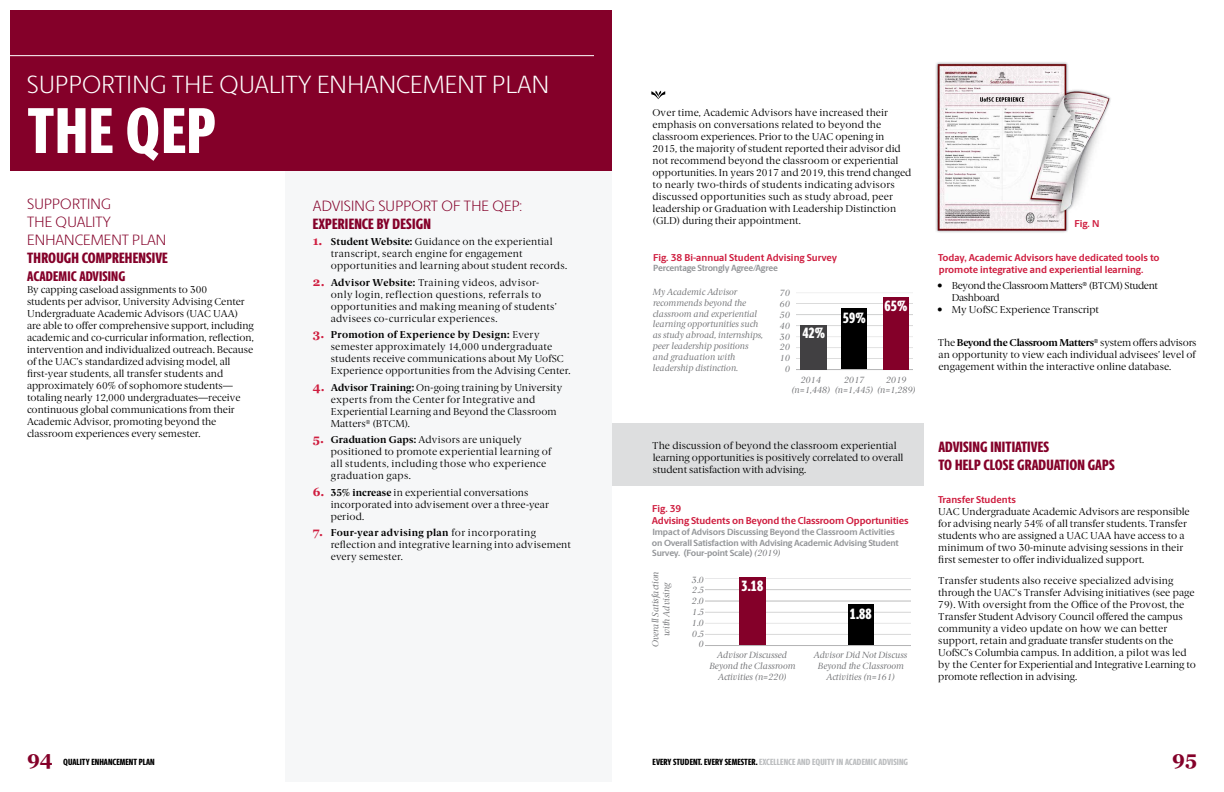
<style>
.page{position:relative;width:1224px;height:792px;background:#fff}
.page>*{position:absolute;margin:0;border:0;box-sizing:border-box;transform-origin:0 0}
.t1{font:800 65px "Berlingske Sans X Cn";letter-spacing:.015em;color:#fff}
.t2{font:300 25px "Berlingske Sans";letter-spacing:.005em;color:#fff}
.t3{font:700 20px "Georgia";color:#840029}
.t4{font:800 15px/18px "Berlingske Sans X Cn";letter-spacing:.005em;color:#840029}
.t5{font:300 15px/18px "Berlingske Sans";letter-spacing:.01em;color:#840029}
.t6{font:800 15px "Berlingske Sans X Cn";color:#fff}
.t7{font:800 14px "Berlingske Sans X Cn";letter-spacing:.005em;color:#840029}
.t8{font:10px/12px "Berlingske Serif";letter-spacing:.005em;color:#000}
.t9{font:10px/12px "Berlingske Serif";letter-spacing:.025em;color:#000}
.t10{font:700 10px/12px "Berlingske Sans";letter-spacing:-.01em;color:#cf1d3f}
.t11{font:10px/12px "Berlingske Serif";letter-spacing:.04em;color:#000}
.t12{font:10px/12px "Berlingske Serif";letter-spacing:.03em;color:#000}
.t13{font:10px/12px "Berlingske Serif";letter-spacing:-.03em;color:#000}
.t14{font:italic 9px/10.8px "Berlingske Serif";color:#6d6e71;text-align:center}
.t15{font:700 9px/10.8px "Berlingske Sans";letter-spacing:-.025em;color:#939598}
.t16{font:800 9px "Berlingske Sans X Cn";letter-spacing:.005em;color:#bcbec0}
.t17{font:800 9px "Berlingske Sans X Cn";letter-spacing:.005em;color:#000}
.s1{font-family:"Georgia";font-weight:700;font-size:12px;color:#cf1d3f}
.s2{font-weight:700}
.s3{font-family:"Berlingske Serif";font-weight:400;font-style:italic;color:#6d6e71}
.s4{color:#000}
</style>
<div class="page">
<div style="left:286px;top:171px;width:326px;height:621px;background:#f6f7f8"></div>
<div style="left:612px;top:423px;width:311px;height:63px;background:#dddedf"></div>
<div style="left:0;top:0;width:612px;height:171px;background:#840029"></div>
<hr style="left:9px;top:55px;width:585px;height:1px;background:#fff">
<svg style="left:651px;top:91px;width:14px;height:8px"></svg>
<img style="left:796px;top:292px;width:116px;height:78px">
<div style="left:801px;top:325px;width:26px;height:44px;background:#414042"></div>
<div style="left:842px;top:308px;width:25px;height:61px;background:#000"></div>
<div style="left:883px;top:297px;width:26px;height:72px;background:#840029"></div>
<img style="left:706px;top:577px;width:205px;height:69px">
<div style="left:740px;top:577px;width:26px;height:68px;background:#840029"></div>
<div style="left:848px;top:604px;width:26px;height:41px;background:#000"></div>
<img style="left:935px;top:62px;width:176px;height:171px">
<div style="left:0;top:0;width:1224px;height:792px;border:10px solid #fff"></div>
<h2 class="t2" style="left:27px;top:68px;width:524px">SUPPORTING THE QUALITY ENHANCEMENT PLAN</h2>
<h1 class="t1" style="left:28px;top:82px;width:189px">THE QEP</h1>
<h3 class="t5" style="left:27px;top:194px;width:141px">SUPPORTING<br>THE QUALITY<br>ENHANCEMENT PLAN</h3>
<h3 class="t4" style="left:27px;top:249px;width:142px">THROUGH COMPREHENSIVE</h3>
<h3 class="t7" style="left:27px;top:266px;width:100px">ACADEMIC ADVISING</h3>
<p class="t8" style="left:27px;top:284px;width:228px">By capping caseload assignments to 300<br>students per advisor, University Advising Center Undergraduate Academic Advisors (UAC UAA) are able to offer comprehensive support, including academic and co-curricular information, reflection, intervention and individualized outreach. Because of the UAC’s standardized advising model, all first-year students, all transfer students and approximately 60% of sophomore students— totaling nearly 12,000 undergraduates—receive continuous global communications from their Academic Advisor, promoting beyond the classroom experiences every semester.</p>
<h3 class="t5" style="left:313px;top:196px;width:211px">ADVISING SUPPORT OF THE QEP:</h3>
<h3 class="t4" style="left:313px;top:215px;width:119px">EXPERIENCE BY DESIGN</h3>
<p class="t9" style="left:331px;top:236px;width:238px;text-indent:-18px"><span class="s1">1.</span> <span class="s2">Student Website:</span> Guidance on the experiential transcript, search engine for engagement opportunities and learning about student records.</p>
<p class="t11" style="left:331px;top:276px;width:228px;text-indent:-18px"><span class="s1">2.</span> <span class="s2">Advisor Website:</span> Training videos, advisor&shy;only login, reflection questions, referrals to opportunities and making meaning of students’ advisees co-curricular experiences.</p>
<p class="t8" style="left:331px;top:329px;width:241px;text-indent:-18px"><span class="s1">3.</span> <span class="s2">Promotion of Experience by Design:</span> Every semester approximately 14,000 undergraduate students receive communications about My UofSC Experience opportunities from the Advising Center.</p>
<p class="t8" style="left:331px;top:381px;width:233px;text-indent:-18px"><span class="s1">4.</span> <span class="s2">Advisor Training:</span> On-going training by University experts from the Center for Integrative and Experiential Learning and Beyond the Classroom Matters<sup>®</sup> (BTCM).</p>
<p class="t12" style="left:331px;top:434px;width:222px;text-indent:-18px"><span class="s1">5.</span> <span class="s2">Graduation Gaps:</span> Advisors are uniquely positioned to promote experiential learning of all students, including those who experience graduation gaps.</p>
<p class="t8" style="left:331px;top:486px;width:220px;text-indent:-18px"><span class="s1">6.</span> <span class="s2">35% increase</span> in experiential conversations incorporated into advisement over a three-year period.</p>
<p class="t9" style="left:331px;top:527px;width:242px;text-indent:-18px"><span class="s1">7.</span> <span class="s2">Four-year advising plan</span> for incorporating reflection and integrative learning into advisement every semester.</p>
<p class="t8" style="left:652px;top:106px;width:260px">Over time, Academic Advisors have increased their emphasis on conversations related to beyond the classroom experiences. Prior to the UAC opening in 2015, the majority of student reported their advisor did not recommend beyond the classroom or experiential opportunities. In years 2017 and 2019, this trend changed to nearly two-thirds of students indicating advisors discussed opportunities such as study abroad, peer leadership or Graduation with Leadership Distinction (GLD) during their appointment.</p>
<p class="t10" style="left:653px;top:251px;width:185px">Fig. 38 Bi-annual Student Advising Survey</p>
<p class="t15" style="left:653px;top:263px;width:126px">Percentage Strongly Agree/Agree</p>
<p class="t14" style="left:653px;top:286px;width:112px;text-align:left">My Academic Advisor recommends beyond the classroom and experiential learning opportunities such as study abroad, internships, peer leadership positions and graduation with leadership distinction.</p>
<p class="t14" style="left:792px;top:374px;width:40px">2014 (n=1,448)</p>
<p class="t14" style="left:780px;top:288px;width:12px">70<br>60<br>50<br>40<br>30<br>20<br>10<br>0</p>
<h3 class="t6" style="left:885px;top:295px;width:24px">65%</h3>
<h3 class="t6" style="left:843px;top:306px;width:24px">59%</h3>
<h3 class="t6" style="left:802px;top:322px;width:24px">42%</h3>
<p class="t14" style="left:835px;top:374px;width:83px;text-align:left;text-indent:9px">2017<br>(n=1,445) (n=1,289)</p>
<p class="t14" style="left:886px;top:374px;width:22px">2019</p>
<p class="t8" style="left:652px;top:439px;width:253px">The discussion of beyond the classroom experiential learning opportunities is positively correlated to overall student satisfaction with advising.</p>
<p class="t10" style="left:652px;top:502px;width:258px">Fig. 39<br>Advising Students on Beyond the Classroom Opportunities</p>
<p class="t15" style="left:652px;top:526px;width:248px">Impact of Advisors Discussing Beyond the Classroom Activities on Overall Satisfaction with Advising Academic Advising Student<br>Survey. (Four-point Scale) <span class="s3">(2019)</span></p>
<p class="t14" style="left:650px;top:647px;width:77px;rotate:-90deg">Overall Satisfaction with Advising</p>
<p class="t14" style="left:709px;top:649px;width:88px">Advisor Discussed<br>Beyond the Classroom<br>Activities (n=220)</p>
<p class="t14" style="left:692px;top:574px;width:14px;text-align:right">3.0<br>2.5<br>2.0<br>1.5<br>1.0<br>0.5<br>0</p>
<h3 class="t6" style="left:741px;top:575px;width:23px">3.18</h3>
<h3 class="t6" style="left:850px;top:602px;width:23px">1.88</h3>
<p class="t14" style="left:814px;top:649px;width:95px">Advisor Did Not Discuss<br>Beyond the Classroom<br>Activities (n=161)</p>
<p class="t10" style="left:1075px;top:218px;width:26px">Fig. N</p>
<p class="t10" style="left:938px;top:251px;width:223px">Today, Academic Advisors have dedicated tools to promote integrative and experiential learning.</p>
<p class="t13" style="left:952px;top:279px;width:208px;text-indent:-14px">• Beyond the Classroom Matters<sup>®</sup> (BTCM) Student<br>Dashboard</p>
<p class="t8" style="left:938px;top:303px;width:163px">• My UofSC Experience Transcript</p>
<p class="t8" style="left:938px;top:336px;width:260px;text-align:justify">The <span class="s2">Beyond the Classroom Matters</span><sup>®</sup> system offers advisors an opportunity to view each individual advisees’ level of engagement within the interactive online database.</p>
<h3 class="t4" style="left:938px;top:438px;width:178px">ADVISING INITIATIVES<br>TO HELP CLOSE GRADUATION GAPS</h3>
<p class="t10" style="left:938px;top:493px;width:79px">Transfer Students</p>
<p class="t8" style="left:938px;top:505px;width:253px">UAC Undergraduate Academic Advisors are responsible for advising nearly 54% of all transfer students. Transfer students who are assigned a UAC UAA have access to a minimum of two 30-minute advising sessions in their first semester to offer individualized support.</p>
<p class="t8" style="left:938px;top:574px;width:259px">Transfer students also receive specialized advising through the UAC’s Transfer Advising initiatives (see page 79). With oversight from the Office of the Provost, the Transfer Student Advisory Council offered the campus community a video update on how we can better support, retain and graduate transfer students on the UofSC’s Columbia campus. In addition, a pilot was led by the Center for Experiential and Integrative Learning to promote reflection in advising.</p>
<h3 class="t3" style="left:27px;top:745px;width:27px">94</h3>
<p class="t16" style="left:653px;top:755px;width:257px"><span class="s4">EVERY STUDENT. EVERY SEMESTER.</span> EXCELLENCE AND EQUITY IN ACADEMIC ADVISING</p>
<h3 class="t3" style="left:1172px;top:745px;width:26px">95</h3>
<p class="t17" style="left:63px;top:755px;width:93px">QUALITY ENHANCEMENT PLAN</p>
</div>
